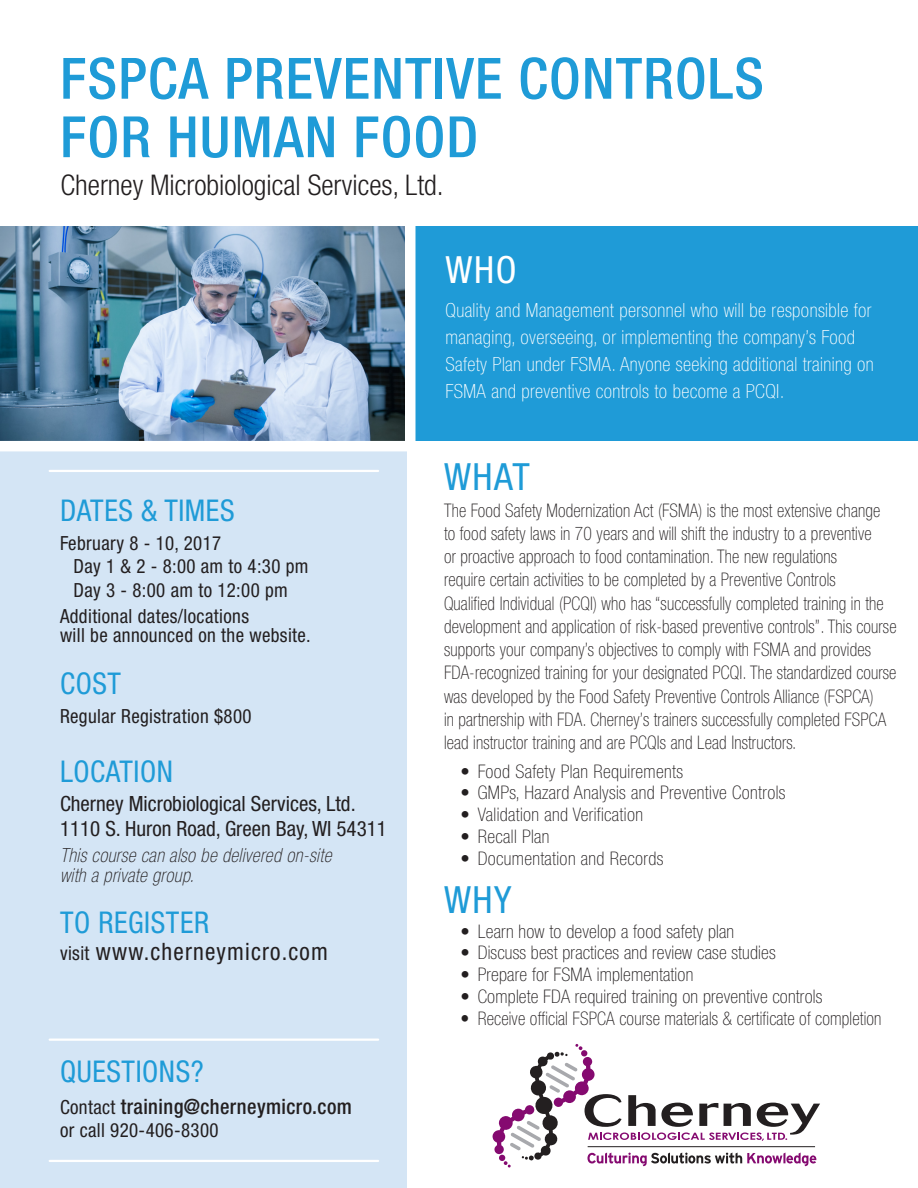
<style>
.page{position:relative;width:918px;height:1188px;background:#fff}
.page>*{position:absolute;margin:0;border:0;box-sizing:border-box;transform-origin:0 0}
.t1{font:500 condensed 57px/58.5px "Helvetica Neue LT Std";letter-spacing:.02em;color:#1f9bd7}
.t2{font:condensed 37.5px "Helvetica Neue LT Std";letter-spacing:.04em;color:#1f9bd7}
.t3{font:condensed 37.5px "Helvetica Neue LT Std";color:#fff}
.t4{font:condensed 30px "Helvetica Neue LT Std";letter-spacing:.02em;color:#1f9bd7}
.t5{font:300 condensed 28.5px "Helvetica Neue LT Std";color:#231f20}
.t6{font:condensed 24px "Helvetica Neue LT Std";letter-spacing:.05em;color:#231f20}
.t7{font:condensed 21px/24.8px "Helvetica Neue LT Std";color:#231f20}
.t8{font:500 condensed 21px "Helvetica Neue LT Std";letter-spacing:.02em;color:#231f20}
.t9{font:100 condensed 19.5px/27px "Helvetica Neue LT Std";letter-spacing:.02em;color:#fff}
.t10{font:condensed 19.5px/23.2px "Helvetica Neue LT Std";letter-spacing:.02em;color:#231f20}
.t11{font:italic 100 condensed 19.5px/19.5px "Helvetica Neue LT Std";letter-spacing:.02em;color:#231f20}
.t12{font:100 condensed 18.75px/23.2px "Helvetica Neue LT Std";letter-spacing:.01em;color:#231f20;scale:.94 1}
.t13{font:100 condensed 18.75px "Helvetica Neue LT Std";letter-spacing:.01em;color:#231f20}
.t14{font:100 condensed 18.75px "Helvetica Neue LT Std";letter-spacing:.01em;color:#231f20;scale:.95 1}
.s1{font-size:19.5px}
.s2{font-weight:400;font-size:19.5px}
</style>
<div class="page">
<div style="left:406px;top:226px;width:512px;height:215px;background:#1f9bd7"></div>
<div style="left:0;top:435px;width:406px;height:753px;background:#d4e5f5"></div>
<img style="left:0;top:226px;width:416px;height:231px">
<svg style="left:493px;top:1044px;width:327px;height:124px"></svg>
<hr style="left:50px;top:1039px;width:328px;height:2px;background:#fff">
<hr style="left:50px;top:1160px;width:328px;height:2px;background:#fff">
<hr style="left:50px;top:470px;width:328px;height:2px;background:#fff">
<h1 class="t1" style="left:60px;top:49px;width:705px">FSPCA PREVENTIVE CONTROLS<br>FOR HUMAN FOOD</h1>
<h3 class="t5" style="left:60px;top:169px;width:385px">Cherney Microbiological Services, Ltd.</h3>
<h3 class="t4" style="left:60px;top:493px;width:176px">DATES &amp; TIMES</h3>
<p class="t10" style="left:74px;top:531px;width:237px;text-indent:-14px">February 8 - 10, 2017<br>Day 1 &amp; 2 - 8:00 am to 4:30 pm<br>Day 3 - 8:00 am to 12:00 pm</p>
<p class="t10" style="left:60px;top:606px;width:252px;line-height:19.5px">Additional dates/locations<br>will be announced on the website.</p>
<h3 class="t4" style="left:60px;top:666px;width:63px">COST</h3>
<p class="t10" style="left:60px;top:705px;width:193px">Regular Registration $800</p>
<h3 class="t4" style="left:60px;top:754px;width:114px">LOCATION</h3>
<p class="t7" style="left:60px;top:791px;width:328px">Cherney Microbiological Services, Ltd.<br>1110 S. Huron Road, Green Bay, WI 54311</p>
<p class="t11" style="left:60px;top:846px;width:273px">This course can also be delivered on-site with a private group.</p>
<h3 class="t4" style="left:60px;top:905px;width:151px">TO REGISTER</h3>
<p class="t6" style="left:60px;top:938px;width:269px"><span class="s1">visit</span> www.cherneymicro.com</p>
<h3 class="t4" style="left:60px;top:1054px;width:145px">QUESTIONS?</h3>
<p class="t8" style="left:60px;top:1094px;width:293px"><span class="s2">Contact</span> training@cherneymicro.com</p>
<p class="t10" style="left:60px;top:1119px;width:160px">or call 920-406-8300</p>
<h2 class="t3" style="left:446px;top:248px;width:73px">WHO</h2>
<p class="t9" style="left:446px;top:296px;width:430px">Quality and Management personnel who will be responsible for managing, overseeing, or implementing the company’s Food Safety Plan under FSMA. Anyone seeking additional training on FSMA and preventive controls to become a PCQI.</p>
<h2 class="t2" style="left:444px;top:455px;width:87px">WHAT</h2>
<p class="t12" style="left:444px;top:498px;width:483px">The Food Safety Modernization Act (FSMA) is the most extensive change<br>to food safety laws in 70 years and will shift the industry to a preventive<br>or proactive approach to food contamination. The new regulations<br>require certain activities to be completed by a Preventive Controls<br>Qualified Individual (PCQI) who has “successfully completed training in the development and application of risk-based preventive controls”. This course supports your company’s objectives to comply with FSMA and provides FDA-recognized training for your designated PCQI. The standardized course was developed by the Food Safety Preventive Controls Alliance (FSPCA)<br>in partnership with FDA. Cherney’s trainers successfully completed FSPCA lead instructor training and are PCQIs and Lead Instructors.</p>
<p class="t13" style="left:460px;top:760px;width:224px">• Food Safety Plan Requirements</p>
<p class="t13" style="left:460px;top:782px;width:327px">• GMPs, Hazard Analysis and Preventive Controls</p>
<p class="t13" style="left:460px;top:804px;width:184px">• Validation and Verification</p>
<p class="t13" style="left:460px;top:826px;width:91px">• Recall Plan</p>
<p class="t13" style="left:460px;top:847px;width:204px">• Documentation and Records</p>
<h2 class="t2" style="left:444px;top:878px;width:69px">WHY</h2>
<p class="t13" style="left:460px;top:920px;width:275px">• Learn how to develop a food safety plan</p>
<p class="t13" style="left:460px;top:942px;width:317px">• Discuss best practices and review case studies</p>
<p class="t13" style="left:460px;top:964px;width:234px">• Prepare for FSMA implementation</p>
<p class="t13" style="left:460px;top:986px;width:363px">• Complete FDA required training on preventive controls</p>
<p class="t14" style="left:460px;top:1007px;width:445px">• Receive official FSPCA course materials &amp; certificate of completion</p>
</div>
